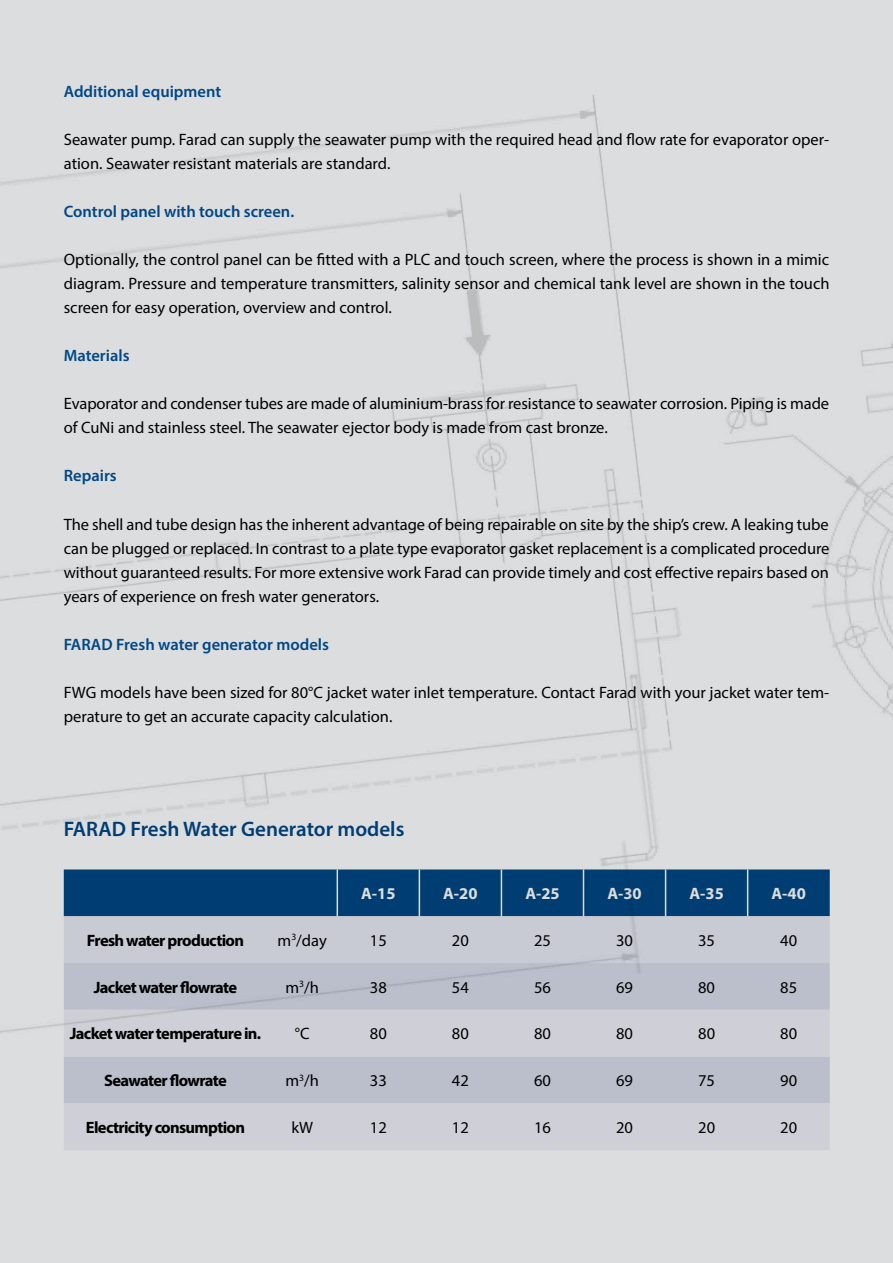
<style>
.page{position:relative;width:893px;height:1263px;background:#dcddde}
.page>*{position:absolute;margin:0;border:0;box-sizing:border-box;transform-origin:0 0}
.t1{font:600 21px "Myriad Pro";color:#004785}
.t2{font:16.5px/24px "Myriad Pro";color:#000}
.t3{font:700 16.5px "Myriad Pro";letter-spacing:-.04em;color:#000}
.t4{font:600 16.5px "Myriad Pro";color:#004785}
.t5{font:700 16.5px "Myriad Pro";color:#fff}
</style>
<div class="page">
<svg style="left:64px;top:869px;width:766px;height:94px;background:#6685a4"></svg>
<div style="left:64px;top:963px;width:766px;height:47px;background:#bbbfcc"></div>
<svg style="left:64px;top:1010px;width:766px;height:140px;background:#c8cad3"></svg>
<hr style="left:419px;top:869px;width:1px;height:47px;background:#fff">
<hr style="left:501px;top:869px;width:1px;height:47px;background:#fff">
<hr style="left:583px;top:869px;width:1px;height:47px;background:#fff">
<hr style="left:665px;top:869px;width:1px;height:47px;background:#fff">
<hr style="left:747px;top:869px;width:1px;height:47px;background:#fff">
<hr style="left:337px;top:869px;width:1px;height:47px;background:#fff">
<p class="t4" style="left:64px;top:81px;width:159px">Additional equipment</p>
<p class="t2" style="left:64px;top:128px;width:767px">Seawater pump. Farad can supply the seawater pump with the required head and flow rate for evaporator oper&shy;ation. Seawater resistant materials are standard.</p>
<p class="t4" style="left:64px;top:201px;width:232px">Control panel with touch screen.</p>
<p class="t2" style="left:64px;top:248px;width:767px;text-align:justify">Optionally, the control panel can be fitted with a PLC and touch screen, where the process is shown in a mimic diagram. Pressure and temperature transmitters, salinity sensor and chemical tank level are shown in the touch screen for easy operation, overview and control.</p>
<p class="t4" style="left:64px;top:345px;width:67px">Materials</p>
<p class="t2" style="left:64px;top:392px;width:767px">Evaporator and condenser tubes are made of aluminium-brass for resistance to seawater corrosion. Piping is made of CuNi and stainless steel. The seawater ejector body is made from cast bronze.</p>
<p class="t4" style="left:64px;top:465px;width:54px">Repairs</p>
<p class="t2" style="left:64px;top:512px;width:767px;text-align:justify">The shell and tube design has the inherent advantage of being repairable on site by the ship’s crew. A leaking tube can be plugged or replaced. In contrast to a plate type evaporator gasket replacement is a complicated procedure without guaranteed results. For more extensive work Farad can provide timely and cost effective repairs based on years of experience on fresh water generators.</p>
<p class="t4" style="left:64px;top:633px;width:267px">FARAD Fresh water generator models</p>
<p class="t2" style="left:64px;top:680px;width:767px">FWG models have been sized for 80°C jacket water inlet temperature. Contact Farad with your jacket water tem&shy;perature to get an accurate capacity calculation.</p>
<p class="t1" style="left:64px;top:816px;width:342px">FARAD Fresh Water Generator models</p>
<p class="t5" style="left:361px;top:883px;width:36px">A-15</p>
<p class="t5" style="left:443px;top:883px;width:36px">A-20</p>
<p class="t5" style="left:525px;top:883px;width:36px">A-25</p>
<p class="t5" style="left:607px;top:883px;width:36px">A-30</p>
<p class="t5" style="left:689px;top:883px;width:36px">A-35</p>
<p class="t5" style="left:772px;top:883px;width:36px">A-40</p>
<p class="t3" style="left:87px;top:929px;width:159px">Fresh water production</p>
<p class="t2" style="left:278px;top:928px;width:51px">m<sup>3</sup>/day</p>
<p class="t2" style="left:370px;top:928px;width:18px">15</p>
<p class="t2" style="left:452px;top:928px;width:18px">20</p>
<p class="t2" style="left:534px;top:928px;width:18px">25</p>
<p class="t2" style="left:616px;top:928px;width:18px">30</p>
<p class="t2" style="left:698px;top:928px;width:18px">35</p>
<p class="t2" style="left:780px;top:928px;width:18px">40</p>
<p class="t3" style="left:94px;top:976px;width:145px">Jacket water flowrate</p>
<p class="t2" style="left:285px;top:975px;width:35px">m<sup>3</sup>/h</p>
<p class="t2" style="left:370px;top:975px;width:18px">38</p>
<p class="t2" style="left:452px;top:975px;width:18px">54</p>
<p class="t2" style="left:534px;top:975px;width:18px">56</p>
<p class="t2" style="left:616px;top:975px;width:18px">69</p>
<p class="t2" style="left:698px;top:975px;width:18px">80</p>
<p class="t2" style="left:780px;top:975px;width:18px">85</p>
<p class="t3" style="left:70px;top:1023px;width:193px">Jacket water temperature in.</p>
<p class="t2" style="left:295px;top:1021px;width:16px">°C</p>
<p class="t2" style="left:370px;top:1021px;width:18px">80</p>
<p class="t2" style="left:452px;top:1021px;width:18px">80</p>
<p class="t2" style="left:534px;top:1021px;width:18px">80</p>
<p class="t2" style="left:616px;top:1021px;width:18px">80</p>
<p class="t2" style="left:698px;top:1021px;width:18px">80</p>
<p class="t2" style="left:780px;top:1021px;width:18px">80</p>
<p class="t3" style="left:104px;top:1070px;width:124px">Seawater flowrate</p>
<p class="t2" style="left:286px;top:1068px;width:35px">m<sup>3</sup>/h</p>
<p class="t2" style="left:370px;top:1068px;width:18px">33</p>
<p class="t2" style="left:452px;top:1068px;width:18px">42</p>
<p class="t2" style="left:534px;top:1068px;width:18px">60</p>
<p class="t2" style="left:616px;top:1068px;width:18px">69</p>
<p class="t2" style="left:698px;top:1068px;width:18px">75</p>
<p class="t2" style="left:780px;top:1068px;width:18px">90</p>
<p class="t3" style="left:86px;top:1116px;width:161px">Electricity consumption</p>
<p class="t2" style="left:291px;top:1115px;width:23px">kW</p>
<p class="t2" style="left:370px;top:1115px;width:18px">12</p>
<p class="t2" style="left:452px;top:1115px;width:18px">12</p>
<p class="t2" style="left:534px;top:1115px;width:18px">16</p>
<p class="t2" style="left:616px;top:1115px;width:18px">20</p>
<p class="t2" style="left:698px;top:1115px;width:18px">20</p>
<p class="t2" style="left:780px;top:1115px;width:18px">20</p>
</div>
